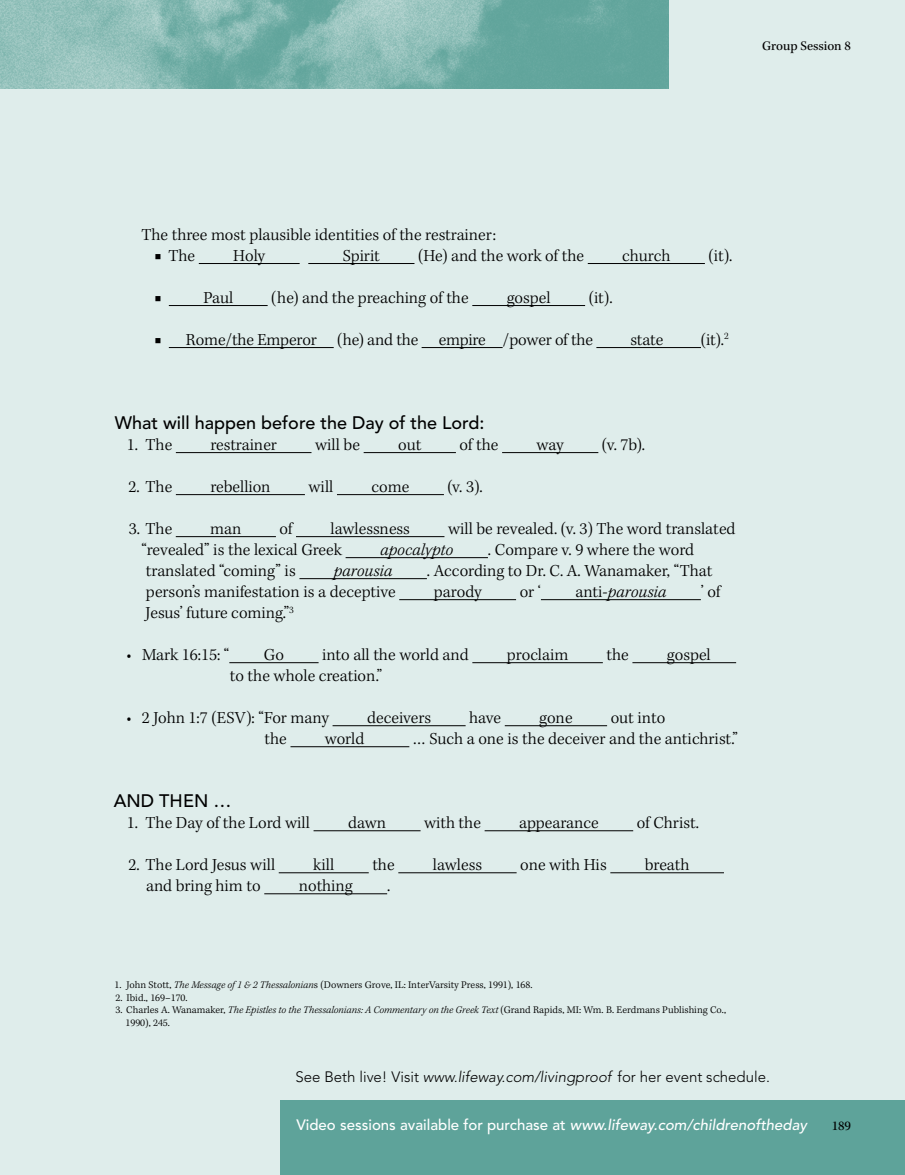
<style>
.page{position:relative;width:905px;height:1175px;background:#fff}
.page>*{position:absolute;margin:0;border:0;box-sizing:border-box;transform-origin:0 0}
.t1{font:500 18px "Avenir LT Std";color:#000}
.t2{font:300 17.25px "Kepler Std";color:#000}
.t3{font:italic 300 17.25px "Kepler Std";color:#000}
.t4{font:17.25px "Kepler Std";color:#000}
.t5{font:500 15px "Avenir LT Std";color:#fff}
.t6{font:300 15px "Avenir LT Std";color:#000}
.t7{font:13.5px "Kepler Std";color:#000}
.t8{font:10.5px/12.6px "Kepler Std Light Capt";color:#000}
.s1{font-weight:400}
.s2{font-style:normal}
.s3{font-family:"Kepler Std";font-weight:300;font-style:italic}
.s4{font-style:italic}
</style>
<div class="page">
<div style="left:0;top:0;width:904px;height:1174px;background:#dfedeb"></div>
<img style="left:0;top:0;width:669px;height:88px">
<div style="left:280px;top:1100px;width:624px;height:74px;background:#5ea39a"></div>
<hr style="left:199px;top:263px;width:101px;height:1px;background:#000">
<hr style="left:308px;top:263px;width:106px;height:1px;background:#000">
<hr style="left:587px;top:263px;width:118px;height:1px;background:#000">
<hr style="left:169px;top:305px;width:99px;height:1px;background:#000">
<hr style="left:472px;top:305px;width:113px;height:1px;background:#000">
<hr style="left:169px;top:347px;width:165px;height:1px;background:#000">
<hr style="left:421px;top:347px;width:81px;height:1px;background:#000">
<hr style="left:596px;top:347px;width:105px;height:1px;background:#000">
<hr style="left:176px;top:452px;width:135px;height:1px;background:#000">
<hr style="left:363px;top:452px;width:93px;height:1px;background:#000">
<hr style="left:502px;top:452px;width:96px;height:1px;background:#000">
<hr style="left:176px;top:494px;width:129px;height:1px;background:#000">
<hr style="left:337px;top:494px;width:107px;height:1px;background:#000">
<hr style="left:176px;top:536px;width:100px;height:1px;background:#000">
<hr style="left:296px;top:536px;width:148px;height:1px;background:#000">
<hr style="left:345px;top:557px;width:143px;height:1px;background:#000">
<hr style="left:299px;top:578px;width:128px;height:1px;background:#000">
<hr style="left:399px;top:599px;width:117px;height:1px;background:#000">
<hr style="left:541px;top:599px;width:159px;height:1px;background:#000">
<hr style="left:229px;top:662px;width:89px;height:1px;background:#000">
<hr style="left:472px;top:662px;width:131px;height:1px;background:#000">
<hr style="left:632px;top:662px;width:104px;height:1px;background:#000">
<hr style="left:332px;top:725px;width:133px;height:1px;background:#000">
<hr style="left:505px;top:725px;width:102px;height:1px;background:#000">
<hr style="left:290px;top:746px;width:119px;height:1px;background:#000">
<hr style="left:313px;top:830px;width:107px;height:1px;background:#000">
<hr style="left:484px;top:830px;width:149px;height:1px;background:#000">
<hr style="left:279px;top:872px;width:90px;height:1px;background:#000">
<hr style="left:398px;top:872px;width:118px;height:1px;background:#000">
<hr style="left:610px;top:872px;width:114px;height:1px;background:#000">
<hr style="left:264px;top:893px;width:123px;height:1px;background:#000">
<p class="t7" style="left:762px;top:38px;width:90px">Group Session 8</p>
<p class="t2" style="left:141px;top:225px;width:356px">The three most plausible identities of the restrainer:</p>
<p class="t2" style="left:154px;top:246px;width:42px"><span class="s1">■</span> The</p>
<p class="t2" style="left:233px;top:246px;width:33px">Holy</p>
<p class="t2" style="left:343px;top:246px;width:39px">Spirit</p>
<p class="t2" style="left:418px;top:246px;width:167px">(He) and the work of the</p>
<p class="t2" style="left:622px;top:246px;width:50px">church</p>
<p class="t2" style="left:708px;top:246px;width:25px">(it).</p>
<p class="t4" style="left:154px;top:288px;width:9px">■</p>
<p class="t2" style="left:203px;top:288px;width:31px">Paul</p>
<p class="t2" style="left:271px;top:288px;width:199px">(he) and the preaching of the</p>
<p class="t2" style="left:507px;top:288px;width:45px">gospel</p>
<p class="t2" style="left:588px;top:288px;width:25px">(it).</p>
<p class="t2" style="left:154px;top:330px;width:440px"><span class="s1">■</span> Rome/the Emperor (he) and the empire /power of the</p>
<p class="t2" style="left:630px;top:330px;width:34px">state</p>
<p class="t2" style="left:701px;top:330px;width:29px">(it).<sup>2</sup></p>
<p class="t1" style="left:115px;top:412px;width:371px">What will happen before the Day of the Lord:</p>
<p class="t2" style="left:127px;top:435px;width:47px">1. The</p>
<p class="t2" style="left:210px;top:435px;width:68px">restrainer</p>
<p class="t2" style="left:315px;top:435px;width:46px">will be</p>
<p class="t2" style="left:398px;top:435px;width:25px">out</p>
<p class="t2" style="left:459px;top:435px;width:40px">of the</p>
<p class="t2" style="left:536px;top:435px;width:29px">way</p>
<p class="t2" style="left:602px;top:435px;width:45px">(v. 7b).</p>
<p class="t2" style="left:128px;top:477px;width:45px">2. The</p>
<p class="t2" style="left:210px;top:477px;width:61px">rebellion</p>
<p class="t2" style="left:308px;top:477px;width:26px">will</p>
<p class="t2" style="left:371px;top:477px;width:39px">come</p>
<p class="t2" style="left:447px;top:477px;width:37px">(v. 3).</p>
<p class="t2" style="left:129px;top:519px;width:45px">3. The</p>
<p class="t2" style="left:210px;top:519px;width:33px">man</p>
<p class="t2" style="left:279px;top:519px;width:14px">of</p>
<p class="t2" style="left:330px;top:519px;width:81px">lawlessness</p>
<p class="t2" style="left:448px;top:519px;width:289px">will be revealed. (v. 3) The word translated</p>
<p class="t2" style="left:141px;top:540px;width:202px">“revealed” is the lexical Greek</p>
<p class="t3" style="left:380px;top:540px;width:75px">apocalypto</p>
<p class="t2" style="left:488px;top:540px;width:208px">. Compare v. 9 where the word</p>
<p class="t2" style="left:146px;top:561px;width:151px">translated “coming” is</p>
<p class="t3" style="left:334px;top:561px;width:60px">parousia</p>
<p class="t2" style="left:427px;top:561px;width:287px">. According to Dr. C. A. Wanamaker, “That</p>
<p class="t2" style="left:146px;top:582px;width:251px">person’s manifestation is a deceptive</p>
<p class="t2" style="left:434px;top:582px;width:49px">parody</p>
<p class="t2" style="left:519px;top:582px;width:23px">or ‘</p>
<p class="t3" style="left:575px;top:582px;width:92px"><span class="s2">anti-</span>parousia</p>
<p class="t2" style="left:700px;top:582px;width:21px">’ of</p>
<p class="t2" style="left:146px;top:603px;width:150px">Jesus’ future coming.”<sup>3</sup></p>
<p class="t2" style="left:126px;top:645px;width:104px">• Mark 16:15: “</p>
<p class="t2" style="left:264px;top:645px;width:22px">Go</p>
<p class="t2" style="left:322px;top:645px;width:148px">into all the world and</p>
<p class="t2" style="left:507px;top:645px;width:63px">proclaim</p>
<p class="t2" style="left:606px;top:645px;width:24px">the</p>
<p class="t2" style="left:667px;top:645px;width:45px">gospel</p>
<p class="t2" style="left:230px;top:666px;width:154px">to the whole creation.”</p>
<p class="t2" style="left:126px;top:708px;width:204px">• 2 John 1:7 (ESV): “For many</p>
<p class="t2" style="left:367px;top:708px;width:65px">deceivers</p>
<p class="t2" style="left:469px;top:708px;width:33px">have</p>
<p class="t2" style="left:539px;top:708px;width:35px">gone</p>
<p class="t2" style="left:610px;top:708px;width:56px">out into</p>
<p class="t2" style="left:264px;top:729px;width:24px">the</p>
<p class="t2" style="left:324px;top:729px;width:41px">world</p>
<p class="t2" style="left:413px;top:729px;width:326px">… Such a one is the deceiver and the antichrist.”</p>
<p class="t1" style="left:114px;top:790px;width:119px">AND THEN …</p>
<p class="t2" style="left:127px;top:813px;width:184px">1. The Day of the Lord will</p>
<p class="t2" style="left:348px;top:813px;width:39px">dawn</p>
<p class="t2" style="left:424px;top:813px;width:58px">with the</p>
<p class="t2" style="left:519px;top:813px;width:81px">appearance</p>
<p class="t2" style="left:636px;top:813px;width:64px">of Christ.</p>
<p class="t2" style="left:128px;top:855px;width:148px">2. The Lord Jesus will</p>
<p class="t2" style="left:313px;top:855px;width:22px">kill</p>
<p class="t2" style="left:372px;top:855px;width:24px">the</p>
<p class="t2" style="left:433px;top:855px;width:51px">lawless</p>
<p class="t2" style="left:520px;top:855px;width:88px">one with His</p>
<p class="t2" style="left:645px;top:855px;width:46px">breath</p>
<p class="t2" style="left:146px;top:876px;width:116px">and bring him to</p>
<p class="t2" style="left:299px;top:876px;width:55px">nothing</p>
<p class="t2" style="left:387px;top:876px;width:5px">.</p>
<p class="t8" style="left:115px;top:979px;width:419px">1. John Stott, <span class="s3">The Message of 1 &amp; 2 Thessalonian</span>s (Downers Grove, IL: InterVarsity Press, 1991), 168.</p>
<p class="t8" style="left:115px;top:991px;width:74px">2. Ibid., 169–170.</p>
<p class="t8" style="left:125px;top:1004px;width:602px;text-indent:-10px">3. Charles A. Wanamaker, <span class="s3">The Epistles to the Thessalonians: A Commentary on the Greek Text</span> (Grand Rapids, MI: Wm. B. Eerdmans Publishing Co.,<br>1990), 245.</p>
<p class="t6" style="left:295px;top:1068px;width:476px">See Beth live! Visit <span class="s4">www.lifeway.com/livingproof</span> for her event schedule.</p>
<p class="t5" style="left:296px;top:1116px;width:512px">Video sessions available for purchase at <span class="s4">www.lifeway.com/childrenoftheday</span></p>
<p class="t7" style="left:831px;top:1118px;width:21px">189</p>
</div>
